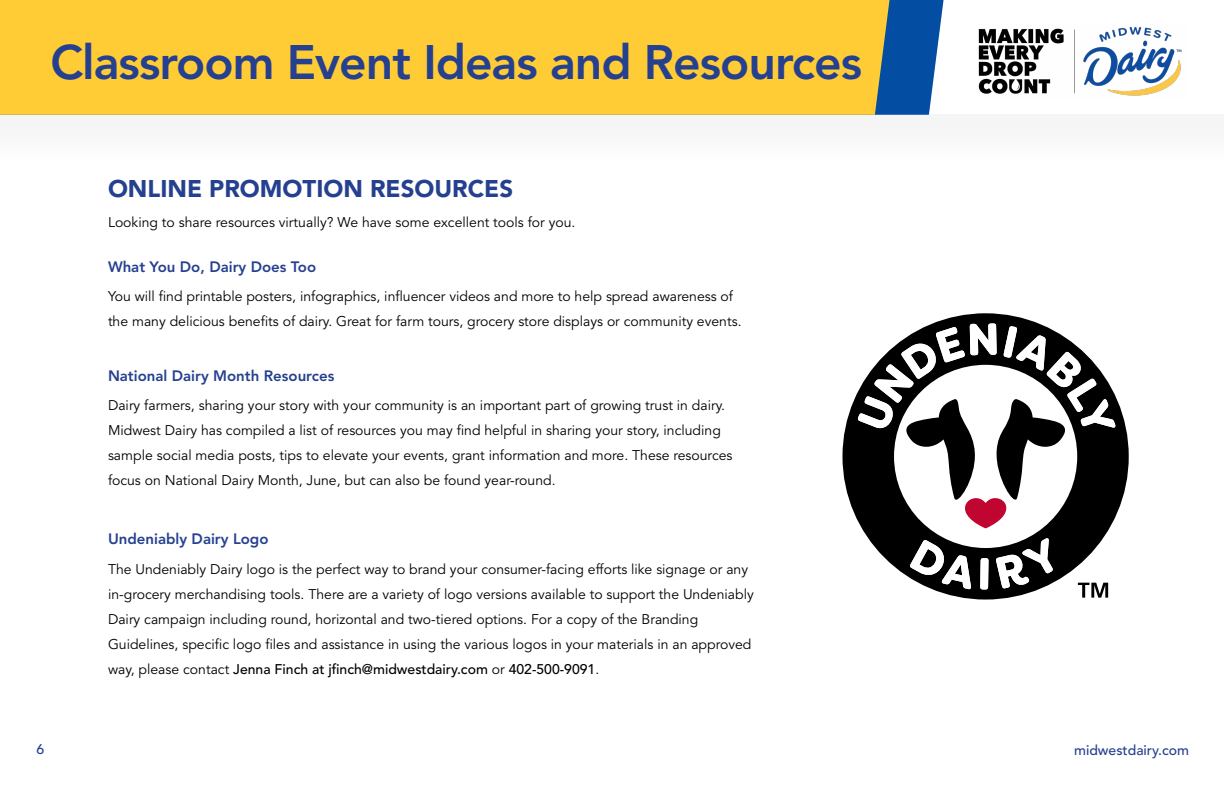
<style>
.page{position:relative;width:1224px;height:792px;background:#fff}
.page>*{position:absolute;margin:0;border:0;box-sizing:border-box;transform-origin:0 0}
.t1{font:800 48px "Avenir";letter-spacing:-.02em;color:#25408f}
.t2{font:900 24px "Avenir";color:#25408f}
.t3{font:800 15px "Avenir";color:#25408f}
.t4{font:14px/25px "Avenir";color:#000}
.t5{font:500 14px "Avenir";color:#25408f}
.s1{font-weight:500}
</style>
<div class="page">
<svg style="left:891px;top:0;width:53px;height:115px;background:#2868af"></svg>
<div style="left:0;top:0;width:891px;height:115px;background:#ffcc36"></div>
<img style="left:978px;top:26px;width:204px;height:70px">
<svg style="left:843px;top:313px;width:286px;height:287px"></svg>
<svg style="left:858px;top:323px;width:258px;height:275px"></svg>
<h1 class="t1" style="left:50px;top:34px;width:813px">Classroom Event Ideas and Resources</h1>
<h2 class="t2" style="left:108px;top:174px;width:407px">ONLINE PROMOTION RESOURCES</h2>
<p class="t4" style="left:108px;top:210px;width:469px">Looking to share resources virtually? We have some excellent tools for you.</p>
<p class="t3" style="left:108px;top:258px;width:210px">What You Do, Dairy Does Too</p>
<p class="t4" style="left:108px;top:284px;width:635px">You will find printable posters, infographics, influencer videos and more to help spread awareness of the many delicious benefits of dairy. Great for farm tours, grocery store displays or community events.</p>
<p class="t3" style="left:108px;top:367px;width:228px">National Dairy Month Resources</p>
<p class="t4" style="left:108px;top:393px;width:626px">Dairy farmers, sharing your story with your community is an important part of growing trust in dairy.<br>Midwest Dairy has compiled a list of resources you may find helpful in sharing your story, including sample social media posts, tips to elevate your events, grant information and more. These resources focus on National Dairy Month, June, but can also be found year-round.</p>
<p class="t3" style="left:108px;top:530px;width:162px">Undeniably Dairy Logo</p>
<p class="t4" style="left:108px;top:557px;width:647px">The Undeniably Dairy logo is the perfect way to brand your consumer-facing efforts like signage or any in-grocery merchandising tools. There are a variety of logo versions available to support the Undeniably Dairy campaign including round, horizontal and two-tiered options. For a copy of the Branding Guidelines, specific logo files and assistance in using the various logos in your materials in an approved way, please contact <span class="s1">Jenna Finch at jfinch@midwestdairy.com</span> or <span class="s1">402-500-9091</span>.</p>
<p class="t5" style="left:36px;top:741px;width:9px">6</p>
<p class="t5" style="left:1074px;top:742px;width:116px">midwestdairy.com</p>
</div>
